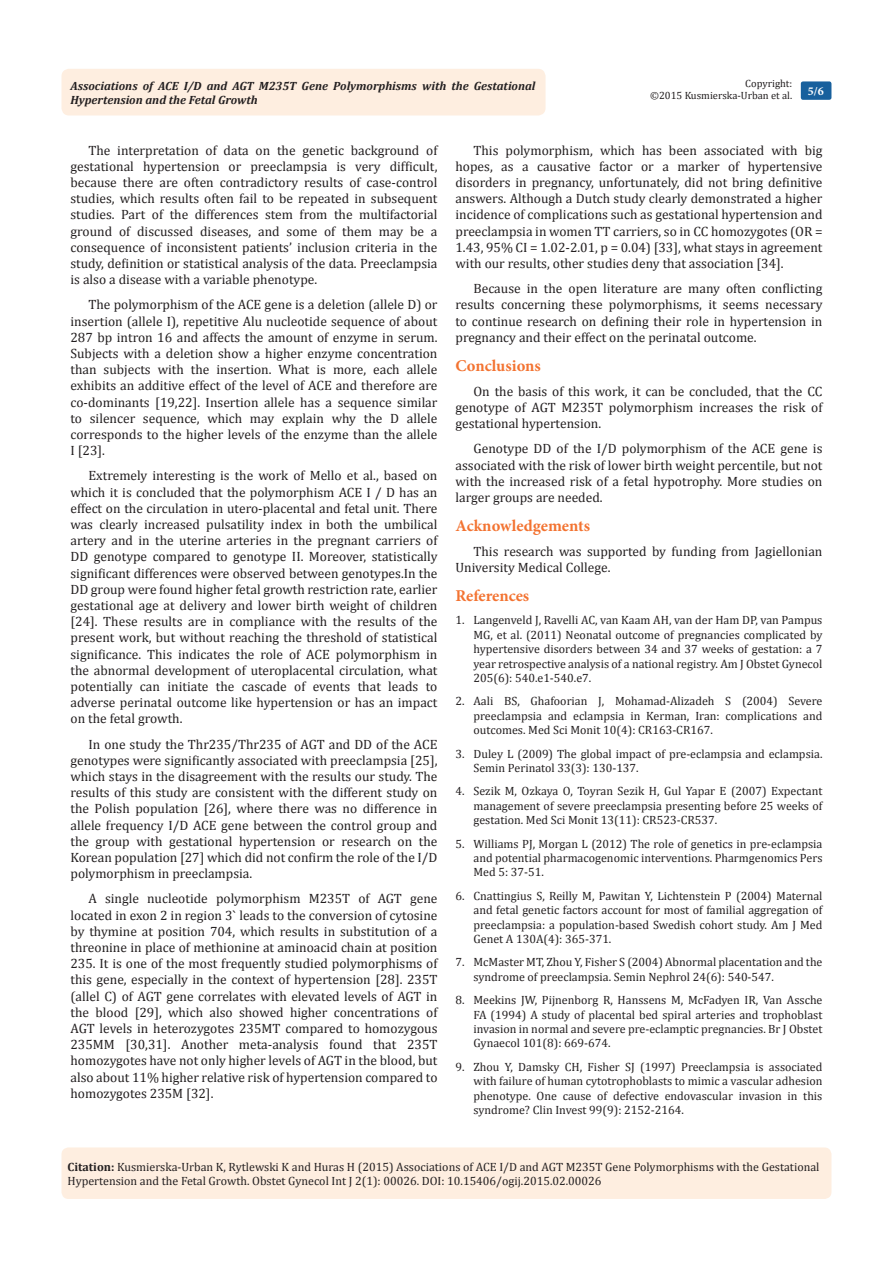
<style>
.page{position:relative;width:893px;height:1263px;background:#fff}
.page>*{position:absolute;margin:0;border:0;box-sizing:border-box;transform-origin:0 0}
.List_Paragraph{font:700 16.5px "Minion Pro";color:#f37331}
.t1{font:13.5px/16.2px "Cambria";color:#231f20;text-align:justify}
.t2{font:12px/14.4px "Cambria";color:#231f20;text-align:justify}
.t3{font:italic 700 12px/14.4px "Cambria";color:#231f20}
.t4{font:700 12px "Minion Pro";color:#fff}
.t5{font:10.5px "Cambria";color:#231f20}
.s1{font-weight:700}
</style>
<div class="page">
<div style="left:62px;top:69px;width:484px;height:47px;background:#feeee0;border-radius:8px"></div>
<div style="left:801px;top:81px;width:30px;height:19px;background:#18609d;border-radius:2px"></div>
<div style="left:62px;top:1147px;width:769px;height:52px;background:#feeee0;border-radius:7px"></div>
<p class="t5" style="left:745px;top:77px;width:48px">Copyright:</p>
<p class="t5" style="left:650px;top:89px;width:144px">©2015 Kusmierska-Urban et al.</p>
<p class="t3" style="left:70px;top:78px;width:467px">Associations of ACE I/D and AGT M235T Gene Polymorphisms with the Gestational<br>Hypertension and the Fetal Growth</p>
<p class="t4" style="left:808px;top:83px;width:17px">5/6</p>
<p class="t1" style="left:70px;top:142px;width:368px;text-indent:18px">The interpretation of data on the genetic background of gestational hypertension or preeclampsia is very difficult, because there are often contradictory results of case-control studies, which results often fail to be repeated in subsequent studies. Part of the differences stem from the multifactorial ground of discussed diseases, and some of them may be a consequence of inconsistent patients’ inclusion criteria in the study, definition or statistical analysis of the data. Preeclampsia is also a disease with a variable phenotype.</p>
<p class="t1" style="left:70px;top:297px;width:368px;text-indent:18px">The polymorphism of the ACE gene is a deletion (allele D) or insertion (allele I), repetitive Alu nucleotide sequence of about 287 bp intron 16 and affects the amount of enzyme in serum.<br>Subjects with a deletion show a higher enzyme concentration than subjects with the insertion. What is more, each allele exhibits an additive effect of the level of ACE and therefore are co-dominants [19,22]. Insertion allele has a sequence similar to silencer sequence, which may explain why the D allele corresponds to the higher levels of the enzyme than the allele I [23].</p>
<p class="t1" style="left:70px;top:468px;width:368px;text-indent:18px">Extremely interesting is the work of Mello et al., based on which it is concluded that the polymorphism ACE I / D has an effect on the circulation in utero-placental and fetal unit. There was clearly increased pulsatility index in both the umbilical artery and in the uterine arteries in the pregnant carriers of DD genotype compared to genotype II. Moreover, statistically significant differences were observed between genotypes.In the DD group were found higher fetal growth restriction rate, earlier gestational age at delivery and lower birth weight of children [24]. These results are in compliance with the results of the present work, but without reaching the threshold of statistical significance. This indicates the role of ACE polymorphism in the abnormal development of uteroplacental circulation, what potentially can initiate the cascade of events that leads to adverse perinatal outcome like hypertension or has an impact on the fetal growth.</p>
<p class="t1" style="left:70px;top:736px;width:368px;text-indent:18px">In one study the Thr235/Thr235 of AGT and DD of the ACE genotypes were significantly associated with preeclampsia [25], which stays in the disagreement with the results our study. The results of this study are consistent with the different study on the Polish population [26], where there was no difference in allele frequency I/D ACE gene between the control group and the group with gestational hypertension or research on the Korean population [27] which did not confirm the role of the I/D polymorphism in preeclampsia.</p>
<p class="t1" style="left:70px;top:891px;width:368px;text-indent:18px">A single nucleotide polymorphism M235T of AGT gene located in exon 2 in region 3` leads to the conversion of cytosine by thymine at position 704, which results in substitution of a threonine in place of methionine at aminoacid chain at position 235. It is one of the most frequently studied polymorphisms of this gene, especially in the context of hypertension [28]. 235T (allel C) of AGT gene correlates with elevated levels of AGT in the blood [29], which also showed higher concentrations of AGT levels in heterozygotes 235MT compared to homozygous 235MM [30,31]. Another meta-analysis found that 235T homozygotes have not only higher levels of AGT in the blood, but also about 11% higher relative risk of hypertension compared to homozygotes 235M [32].</p>
<p class="t1" style="left:455px;top:142px;width:368px;text-indent:18px">This polymorphism, which has been associated with big hopes, as a causative factor or a marker of hypertensive disorders in pregnancy, unfortunately, did not bring definitive answers. Although a Dutch study clearly demonstrated a higher incidence of complications such as gestational hypertension and preeclampsia in women TT carriers, so in CC homozygotes (OR = 1.43, 95% CI = 1.02-2.01, p = 0.04) [33], what stays in agreement with our results, other studies deny that association [34].</p>
<p class="t1" style="left:455px;top:280px;width:368px;text-indent:18px">Because in the open literature are many often conflicting results concerning these polymorphisms, it seems necessary to continue research on defining their role in hypertension in pregnancy and their effect on the perinatal outcome.</p>
<p class="List_Paragraph" style="left:455px;top:354px;width:87px">Conclusions</p>
<p class="t1" style="left:455px;top:383px;width:368px;text-indent:18px">On the basis of this work, it can be concluded, that the CC genotype of AGT M235T polymorphism increases the risk of gestational hypertension.</p>
<p class="t1" style="left:455px;top:441px;width:368px;text-indent:18px">Genotype DD of the I/D polymorphism of the ACE gene is associated with the risk of lower birth weight percentile, but not with the increased risk of a fetal hypotrophy. More studies on larger groups are needed.</p>
<p class="List_Paragraph" style="left:455px;top:514px;width:136px">Acknowledgements</p>
<p class="t1" style="left:455px;top:543px;width:368px;text-indent:18px">This research was supported by funding from Jagiellonian<br>University Medical College.</p>
<p class="List_Paragraph" style="left:455px;top:584px;width:75px">References</p>
<p class="t2" style="left:473px;top:613px;width:350px;text-indent:-18px">1. Langenveld J, Ravelli AC, van Kaam AH, van der Ham DP, van Pampus MG, et al. (2011) Neonatal outcome of pregnancies complicated by hypertensive disorders between 34 and 37 weeks of gestation: a 7 year retrospective analysis of a national registry. Am J Obstet Gynecol 205(6): 540.e1-540.e7.</p>
<p class="t2" style="left:473px;top:694px;width:350px;text-indent:-18px">2. Aali BS, Ghafoorian J, Mohamad-Alizadeh S (2004) Severe preeclampsia and eclampsia in Kerman, Iran: complications and outcomes. Med Sci Monit 10(4): CR163-CR167.</p>
<p class="t2" style="left:473px;top:746px;width:350px;text-indent:-18px">3. Duley L (2009) The global impact of pre-eclampsia and eclampsia.<br>Semin Perinatol 33(3): 130-137.</p>
<p class="t2" style="left:473px;top:784px;width:350px;text-indent:-18px">4. Sezik M, Ozkaya O, Toyran Sezik H, Gul Yapar E (2007) Expectant management of severe preeclampsia presenting before 25 weeks of gestation. Med Sci Monit 13(11): CR523-CR537.</p>
<p class="t2" style="left:473px;top:836px;width:350px;text-indent:-18px">5. Williams PJ, Morgan L (2012) The role of genetics in pre-eclampsia and potential pharmacogenomic interventions. Pharmgenomics Pers Med 5: 37-51.</p>
<p class="t2" style="left:473px;top:888px;width:350px;text-indent:-18px">6. Cnattingius S, Reilly M, Pawitan Y, Lichtenstein P (2004) Maternal and fetal genetic factors account for most of familial aggregation of preeclampsia: a population-based Swedish cohort study. Am J Med Genet A 130A(4): 365-371.</p>
<p class="t2" style="left:473px;top:955px;width:350px;text-indent:-18px">7. McMaster MT, Zhou Y, Fisher S (2004) Abnormal placentation and the syndrome of preeclampsia. Semin Nephrol 24(6): 540-547.</p>
<p class="t2" style="left:473px;top:993px;width:350px;text-indent:-18px">8. Meekins JW, Pijnenborg R, Hanssens M, McFadyen IR, Van Assche FA (1994) A study of placental bed spiral arteries and trophoblast invasion in normal and severe pre-eclamptic pregnancies. Br J Obstet Gynaecol 101(8): 669-674.</p>
<p class="t2" style="left:473px;top:1059px;width:350px;text-indent:-18px">9. Zhou Y, Damsky CH, Fisher SJ (1997) Preeclampsia is associated with failure of human cytotrophoblasts to mimic a vascular adhesion phenotype. One cause of defective endovascular invasion in this syndrome? Clin Invest 99(9): 2152-2164.</p>
<p class="t2" style="left:68px;top:1159px;width:753px"><span class="s1">Citation:</span> Kusmierska-Urban K, Rytlewski K and Huras H (2015) Associations of ACE I/D and AGT M235T Gene Polymorphisms with the Gestational<br>Hypertension and the Fetal Growth. Obstet Gynecol Int J 2(1): 00026. DOI: 10.15406/ogij.2015.02.00026</p>
</div>
